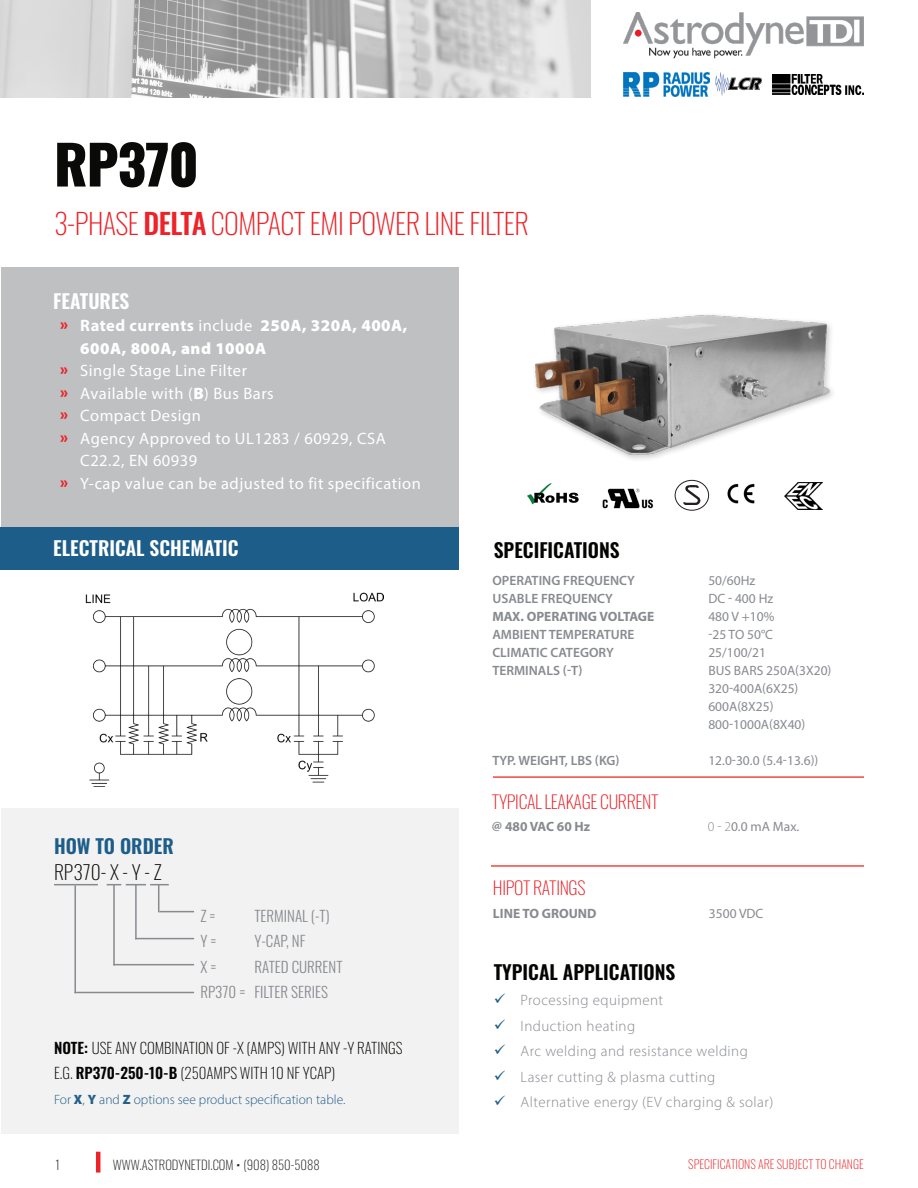
<style>
.page{position:relative;width:918px;height:1188px;background:#fff}
.page>*{position:absolute;margin:0;border:0;box-sizing:border-box;transform-origin:0 0}
.Page_Header_-_Blue{font:800 54px "Oswald";letter-spacing:-.02em;color:#0a0a09}
.Page_Header_-_Blue-2{font:200 28.5px "Oswald";letter-spacing:-.02em;color:#ec2329}
.Page_Section_Title{font:600 19.5px "Oswald";color:#040503}
.Page_Section_Title-2{font:600 19.5px "Oswald";color:#fff}
.Page_Section_Title-3{font:200 19.5px "Oswald";color:#040503}
.Page_Section_Title-4{font:600 19.5px "Oswald";color:#1d5d89}
.Page_Header_-_Blue-3{font:200 18px "Oswald";letter-spacing:-.02em;color:#ec2329}
.t1{font:16.5px/22.5px "Myriad Variable Concept";letter-spacing:.19em;color:#fff}
.t2{font:16.5px/22.5px "Myriad Variable Concept";letter-spacing:.245em;color:#fff}
.t3{font:16.5px "Myriad Variable Concept";letter-spacing:.215em;color:#fff}
.Page_Section_Title-5{font:200 15px "Oswald";color:#040503}
.Page_Section_Title-6{font:15px "Myriad Variable Concept";letter-spacing:.185em;color:#878a8f}
.Page_Section_Title-7{font:15px "Myriad Variable Concept";letter-spacing:.155em;color:#878a8f}
.Page_Section_Title-8{font:300 15px "Oswald";color:#878a8f}
.t4{font:13.5px "Myriad Variable Concept";letter-spacing:.185em;color:#878a8f}
.t5{font:13.5px/18px "Myriad Variable Concept";letter-spacing:.155em;color:#878a8f}
.Page_Section_Title-9{font:13.5px "Myriad Variable Concept";letter-spacing:.155em;color:#245e8a}
.t6{font:13.5px "Myriad Variable Concept";letter-spacing:.22em;color:#878a8f}
.t7{font:13.5px "Myriad Variable Concept";letter-spacing:.25em;color:#878a8f}
.Top_Right_Address{font:200 12.75px "Oswald";color:#231f20}
.Page_Number_-_Align{font:200 12.75px "Oswald";color:#231f20}
.t8{font:200 12px "Oswald";color:#ec272b}
.s1{font-weight:500}
.s2{color:#ec212a}
.s3{font-weight:600}
.s4{font-weight:800}
.s5{color:#1d5d89}
</style>
<div class="page">
<div style="left:0;top:527px;width:459px;height:42px;background:#1d5d89"></div>
<div style="left:2px;top:267px;width:457px;height:260px;background:#bfc0c1"></div>
<hr style="left:96px;top:1152px;width:4px;height:21px;background:#ec2329">
<img style="left:0;top:0;width:591px;height:97px">
<svg style="left:683px;top:485px;width:17px;height:20px"></svg>
<div style="left:675px;top:480px;width:34px;height:31px;border:1px solid #231f20;border-radius:50%"></div>
<img style="left:623px;top:13px;width:241px;height:46px">
<img style="left:715px;top:73px;width:47px;height:22px">
<img style="left:727px;top:484px;width:28px;height:20px">
<svg style="left:527px;top:483px;width:52px;height:21px"></svg>
<hr style="left:493px;top:776px;width:371px;height:2px;background:#ef483e">
<hr style="left:491px;top:865px;width:373px;height:2px;background:#ef483e">
<img style="left:535px;top:315px;width:298px;height:145px">
<div style="left:2px;top:808px;width:457px;height:326px;background:#f2f2f2"></div>
<hr style="left:54px;top:884px;width:44px;height:1px;background:#878a8f">
<hr style="left:74px;top:885px;width:2px;height:108px;background:#878a8f">
<hr style="left:113px;top:885px;width:2px;height:80px;background:#878a8f">
<hr style="left:135px;top:885px;width:2px;height:54px;background:#878a8f">
<svg style="left:107px;top:884px;width:62px;height:28px"></svg>
<hr style="left:74px;top:992px;width:120px;height:1px;background:#878a8f">
<hr style="left:113px;top:964px;width:81px;height:1px;background:#878a8f">
<hr style="left:135px;top:938px;width:59px;height:1px;background:#878a8f">
<hr style="left:159px;top:911px;width:35px;height:1px;background:#878a8f">
<img style="left:773px;top:74px;width:91px;height:21px">
<img style="left:602px;top:488px;width:51px;height:21px">
<img style="left:623px;top:73px;width:86px;height:23px">
<img style="left:785px;top:483px;width:38px;height:27px">
<img style="left:85px;top:592px;width:299px;height:195px">
<p class="Page_Header_-_Blue" style="left:54px;top:136px;width:146px">RP370</p>
<p class="Page_Header_-_Blue-2" style="left:54px;top:198px;width:477px">3-PHASE <span class="s1">DELTA</span> COMPACT EMI POWER LINE FILTER</p>
<p class="Page_Section_Title-2" style="left:53px;top:291px;width:78px">FEATURES</p>
<p class="t2" style="left:80px;top:314px;width:327px;text-indent:-20px"><span class="s2">Ĺ</span> Rated currents include 250A, 320A, 400A,<br>600A, 800A, and 1000A</p>
<p class="t1" style="left:60px;top:359px;width:187px"><span class="s2">Ĺ</span> Single Stage Line Filter</p>
<p class="t1" style="left:60px;top:382px;width:213px"><span class="s2">Ĺ</span> Available with (B) Bus Bars</p>
<p class="t3" style="left:60px;top:406px;width:139px"><span class="s2">Ĺ</span> Compact Design</p>
<p class="t1" style="left:80px;top:427px;width:304px;text-indent:-20px"><span class="s2">Ĺ</span> Agency Approved to UL1283 / 60929, CSA<br>C22.2, EN 60939</p>
<p class="t1" style="left:60px;top:472px;width:359px"><span class="s2">Ĺ</span> Y-cap value can be adjusted to fit specification</p>
<p class="Page_Section_Title-2" style="left:53px;top:538px;width:187px">ELECTRICAL SCHEMATIC</p>
<p class="Page_Section_Title" style="left:494px;top:539px;width:128px">SPECIFICATIONS</p>
<p class="t4" style="left:492px;top:573px;width:142px">OPERATING FREQUENCY</p>
<p class="t4" style="left:708px;top:573px;width:47px">50/60Hz</p>
<p class="t4" style="left:492px;top:591px;width:120px">USABLE FREQUENCY</p>
<p class="t4" style="left:708px;top:591px;width:65px">DC - 400 Hz</p>
<p class="t6" style="left:492px;top:609px;width:161px">MAX.OPERATING VOLTAGE</p>
<p class="t4" style="left:708px;top:609px;width:66px">480 V +10%</p>
<p class="t4" style="left:492px;top:627px;width:141px">AMBIENT TEMPERATURE</p>
<p class="t4" style="left:708px;top:627px;width:63px">-25 TO 50°C</p>
<p class="t4" style="left:492px;top:645px;width:120px">CLIMATIC CATEGORY</p>
<p class="t4" style="left:708px;top:645px;width:57px">25/100/21</p>
<p class="t4" style="left:492px;top:663px;width:91px">TERMINALS (-T)</p>
<p class="t5" style="left:708px;top:661px;width:124px">BUS BARS 250A(3X20)<br>320-400A(6X25)</p>
<p class="t5" style="left:708px;top:697px;width:66px">600A(8X25)</p>
<p class="t5" style="left:708px;top:715px;width:98px">800-1000A(8X40)</p>
<p class="t4" style="left:492px;top:753px;width:128px">TYP. WEIGHT, LBS (KG)</p>
<p class="t4" style="left:708px;top:753px;width:111px">12.0-30.0 (5.4-13.6))</p>
<p class="Page_Header_-_Blue-3" style="left:492px;top:785px;width:168px">TYPICAL LEAKAGE CURRENT</p>
<p class="Page_Section_Title-4" style="left:54px;top:836px;width:121px">HOW TO ORDER</p>
<p class="Page_Section_Title-3" style="left:54px;top:855px;width:109px">RP370- X - Y - Z</p>
<p class="Page_Section_Title-8" style="left:200px;top:902px;width:17px">Z =</p>
<p class="Page_Section_Title-8" style="left:254px;top:902px;width:77px">TERMINAL (-T)</p>
<p class="Page_Section_Title-8" style="left:200px;top:928px;width:18px">Y =</p>
<p class="Page_Section_Title-8" style="left:254px;top:928px;width:53px">Y-CAP, NF</p>
<p class="Page_Section_Title-8" style="left:200px;top:953px;width:18px">X =</p>
<p class="Page_Section_Title-8" style="left:254px;top:953px;width:90px">RATED CURRENT</p>
<p class="Page_Section_Title-8" style="left:200px;top:979px;width:129px">RP370 = FILTER SERIES</p>
<p class="Page_Section_Title-5" style="left:54px;top:1035px;width:350px"><span class="s3">NOTE:</span> USE ANY COMBINATION OF -X (AMPS) WITH ANY -Y RATINGS</p>
<p class="Page_Section_Title-5" style="left:54px;top:1060px;width:283px">E.G. <span class="s3">RP370-250-10-B</span> (250AMPS WITH 10 NF YCAP)</p>
<p class="Page_Section_Title-9" style="left:54px;top:1091px;width:293px">For X,Y and Z options see product specification table.</p>
<p class="Page_Number_-_Align" style="left:56px;top:1153px;width:6px">1</p>
<p class="Top_Right_Address" style="left:113px;top:1153px;width:208px">WWW.ASTRODYNETDI.COM <span class="s4">·</span> (908) 850-5088</p>
<p class="t4" style="left:492px;top:819px;width:97px">@ 480 VAC 60 Hz</p>
<p class="t4" style="left:708px;top:819px;width:92px">0 -20.0 mA Max.</p>
<p class="Page_Header_-_Blue-3" style="left:493px;top:872px;width:94px">HIPOT RATINGS</p>
<p class="t7" style="left:493px;top:906px;width:101px">LINE TO GROUND</p>
<p class="t4" style="left:709px;top:906px;width:53px">3500 VDC</p>
<p class="Page_Section_Title" style="left:494px;top:962px;width:183px">TYPICAL APPLICATIONS</p>
<p class="Page_Section_Title-6" style="left:494px;top:992px;width:170px"><span class="s5">✓</span> Processing equipment</p>
<p class="Page_Section_Title-6" style="left:494px;top:1017px;width:140px"><span class="s5">✓</span> Induction heating</p>
<p class="Page_Section_Title-6" style="left:494px;top:1043px;width:253px"><span class="s5">✓</span> Arc welding and resistance welding</p>
<p class="Page_Section_Title-7" style="left:494px;top:1068px;width:221px"><span class="s5">✓</span> Laser cutting &amp; plasma cutting</p>
<p class="Page_Section_Title-7" style="left:494px;top:1094px;width:281px"><span class="s5">✓</span> Alternative energy (EV charging &amp; solar)</p>
<p class="t8" style="left:688px;top:1154px;width:177px">SPECIFICATIONS ARE SUBJECT TO CHANGE</p>
</div>
